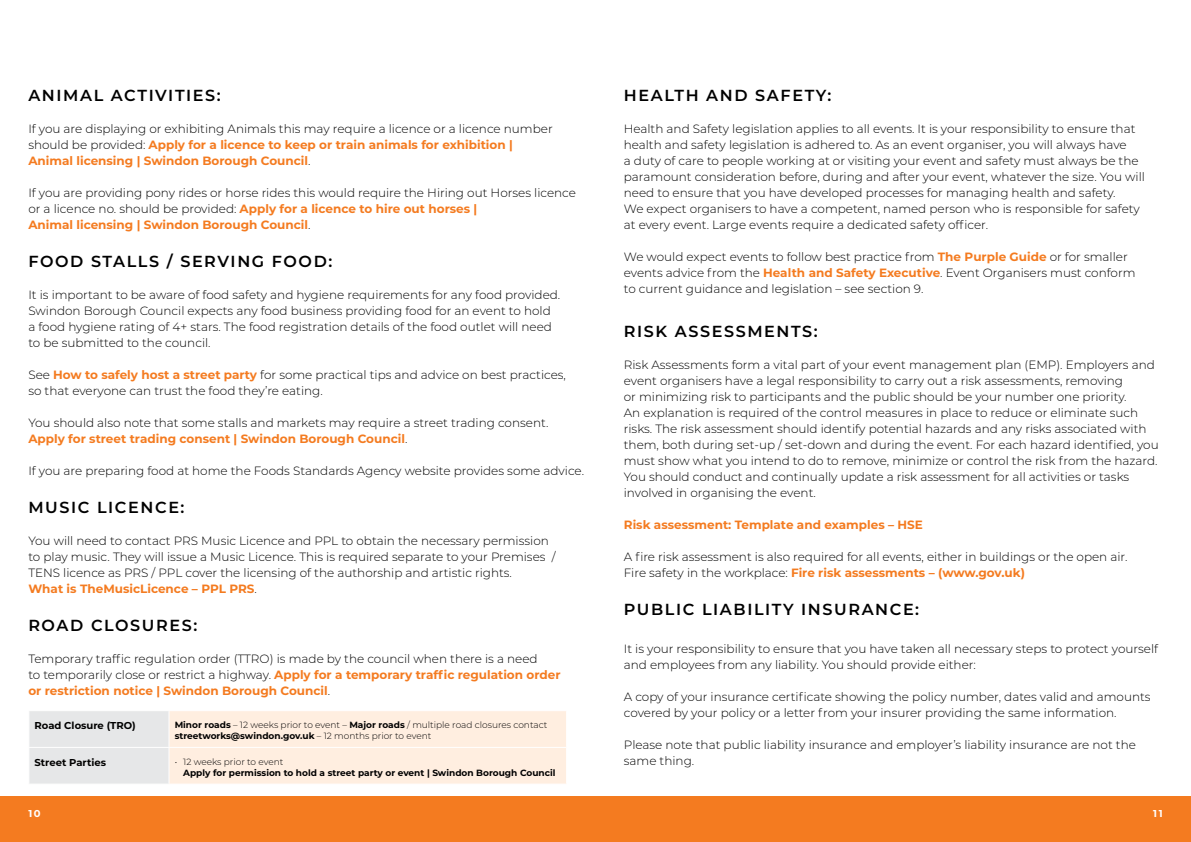
<style>
.page{position:relative;width:1191px;height:842px;background:#fff}
.page>*{position:absolute;margin:0;border:0;box-sizing:border-box;transform-origin:0 0}
.Subheading_01{font:600 16px "Montserrat";letter-spacing:.1em;color:#000}
.Body_01_-_Align_Left{font:600 16px "Montserrat";letter-spacing:.1em;color:#000}
.Body_01_-_Align_Left-2{font:300 12px/16px "Montserrat";color:#000}
.Body_01_-_Align_Left-3{font:700 12px "Montserrat";color:#f47b20}
.t1{font:700 10px "Montserrat";color:#000}
.t2{font:700 10px "Montserrat";color:#fff}
.t3{font:300 9px/11px "Montserrat";color:#000}
.t4{font:700 9px/11px "Montserrat";color:#000}
.s1{font-weight:700;color:#f47b20}
.s2{font-weight:300;color:#000}
.s3{font-weight:700}
.s4{font-weight:300}
</style>
<div class="page">
<div style="left:0;top:797px;width:1191px;height:45px;background:#f47b20"></div>
<svg style="left:29px;top:711px;width:537px;height:73px;background:#f8ece2"></svg>
<hr style="left:168px;top:711px;width:1px;height:36px;background:#fff">
<hr style="left:28px;top:747px;width:141px;height:1px;background:#fff">
<hr style="left:169px;top:747px;width:398px;height:1px;background:#fff">
<hr style="left:168px;top:748px;width:1px;height:36px;background:#fff">
<p class="Subheading_01" style="left:28px;top:84px;width:194px">ANIMAL ACTIVITIES:</p>
<p class="Body_01_-_Align_Left-2" style="left:28px;top:120px;width:526px">If you are displaying or exhibiting Animals this may require a licence or a licence number should be provided: <span class="s1">Apply for a licence to keep or train animals for exhibition |<br>Animal licensing | Swindon Borough Council</span>.</p>
<p class="Body_01_-_Align_Left-2" style="left:28px;top:184px;width:549px">If you are providing pony rides or horse rides this would require the Hiring out Horses licence or a licence no. should be provided: <span class="s1">Apply for a licence to hire out horses |<br>Animal licensing | Swindon Borough Council</span>.</p>
<p class="Subheading_01" style="left:28px;top:250px;width:305px">FOOD STALLS / SERVING FOOD:</p>
<p class="Body_01_-_Align_Left-2" style="left:28px;top:286px;width:533px">It is important to be aware of food safety and hygiene requirements for any food provided.</p>
<p class="Body_01_-_Align_Left-2" style="left:28px;top:302px;width:525px;text-align:justify">Swindon Borough Council expects any food business providing food for an event to hold a food hygiene rating of 4+ stars. The food registration details of the food outlet will need to be submitted to the council.</p>
<p class="Body_01_-_Align_Left-2" style="left:28px;top:366px;width:539px">See <span class="s1">How to safely host a street party</span> for some practical tips and advice on best practices, so that everyone can trust the food they’re eating.</p>
<p class="Body_01_-_Align_Left-2" style="left:28px;top:414px;width:521px">You should also note that some stalls and markets may require a street trading consent.<br><span class="s1">Apply for street trading consent | Swindon Borough Council</span>.</p>
<p class="Body_01_-_Align_Left-2" style="left:28px;top:462px;width:557px">If you are preparing food at home the Foods Standards Agency website provides some advice.</p>
<p class="Subheading_01" style="left:28px;top:496px;width:158px">MUSIC LICENCE:</p>
<p class="Body_01_-_Align_Left-2" style="left:28px;top:532px;width:529px">You will need to contact PRS Music Licence and PPL to obtain the necessary permission to play music. They will issue a Music Licence. This is required separate to your Premises /<br>TENS licence as PRS / PPL cover the licensing of the authorship and artistic rights.</p>
<p class="Body_01_-_Align_Left-3" style="left:28px;top:580px;width:230px">What is TheMusicLicence – PPL PRS<span class="s2">.</span></p>
<p class="Subheading_01" style="left:28px;top:614px;width:170px">ROAD CLOSURES:</p>
<p class="Body_01_-_Align_Left-2" style="left:28px;top:650px;width:533px">Temporary traffic regulation order (TTRO) is made by the council when there is a need<br>to temporarily close or restrict a highway. <span class="s1">Apply for a temporary traffic regulation order or restriction notice | Swindon Borough Council</span>.</p>
<p class="t1" style="left:35px;top:718px;width:103px">Road Closure (TRO)</p>
<p class="t3" style="left:175px;top:719px;width:374px"><span class="s3">Minor roads</span> – 12 weeks prior to event – <span class="s3">Major roads</span> / multiple road closures contact <span class="s3">streetworks@swindon.gov.uk</span> – 12 months prior to event</p>
<p class="t1" style="left:35px;top:755px;width:73px">Street Parties</p>
<p class="t4" style="left:183px;top:755px;width:374px;text-indent:-9px"><span class="s4">• 12 weeks prior to event<br></span>Apply for permission to hold a street party or event | Swindon Borough Council</p>
<p class="Subheading_01" style="left:624px;top:84px;width:209px">HEALTH AND SAFETY:</p>
<p class="Body_01_-_Align_Left-2" style="left:624px;top:120px;width:522px">Health and Safety legislation applies to all events. It is your responsibility to ensure that health and safety legislation is adhered to. As an event organiser, you will always have<br>a duty of care to people working at or visiting your event and safety must always be the paramount consideration before, during and after your event, whatever the size. You will need to ensure that you have developed processes for managing health and safety.<br>We expect organisers to have a competent, named person who is responsible for safety at every event. Large events require a dedicated safety officer.</p>
<p class="Body_01_-_Align_Left-2" style="left:624px;top:248px;width:513px">We would expect events to follow best practice from <span class="s1">The Purple Guide</span> or for smaller events advice from the <span class="s1">Health and Safety Executive</span>. Event Organisers must conform to current guidance and legislation – see section 9.</p>
<p class="Body_01_-_Align_Left" style="left:624px;top:320px;width:195px">RISK ASSESSMENTS:</p>
<p class="Body_01_-_Align_Left-2" style="left:624px;top:356px;width:536px">Risk Assessments form a vital part of your event management plan (EMP). Employers and event organisers have a legal responsibility to carry out a risk assessments, removing<br>or minimizing risk to participants and the public should be your number one priority.<br>An explanation is required of the control measures in place to reduce or eliminate such risks. The risk assessment should identify potential hazards and any risks associated with them, both during set-up / set-down and during the event. For each hazard identified, you must show what you intend to do to remove, minimize or control the risk from the hazard.<br>You should conduct and continually update a risk assessment for all activities or tasks involved in organising the event.</p>
<p class="Body_01_-_Align_Left-3" style="left:624px;top:516px;width:300px">Risk assessment: Template and examples – HSE</p>
<p class="Body_01_-_Align_Left-2" style="left:624px;top:548px;width:505px">A fire risk assessment is also required for all events, either in buildings or the open air.</p>
<p class="Body_01_-_Align_Left-3" style="left:624px;top:564px;width:402px"><span class="s2">Fire safety in the workplace:</span> Fire risk assessments – (www.gov.uk)</p>
<p class="Body_01_-_Align_Left" style="left:624px;top:598px;width:297px">PUBLIC LIABILITY INSURANCE:</p>
<p class="Body_01_-_Align_Left-2" style="left:624px;top:640px;width:536px">It is your responsibility to ensure that you have taken all necessary steps to protect yourself and employees from any liability. You should provide either:</p>
<p class="Body_01_-_Align_Left-2" style="left:624px;top:688px;width:528px">A copy of your insurance certificate showing the policy number, dates valid and amounts covered by your policy or a letter from your insurer providing the same information.</p>
<p class="Body_01_-_Align_Left-2" style="left:624px;top:736px;width:513px">Please note that public liability insurance and employer’s liability insurance are not the same thing.</p>
<p class="t2" style="left:28px;top:806px;width:14px">10</p>
<p class="t2" style="left:1153px;top:806px;width:11px">11</p>
</div>
